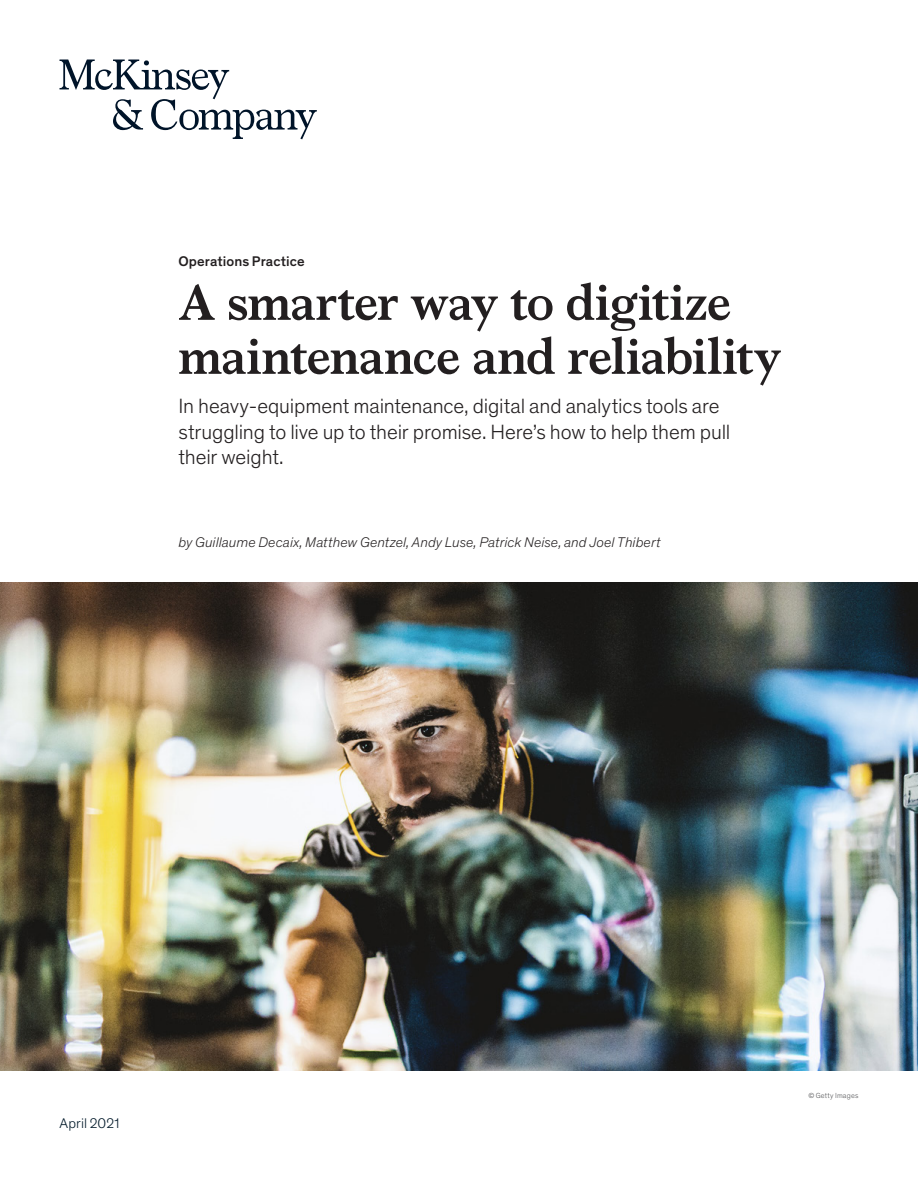
<style>
.page{position:relative;width:918px;height:1188px;background:#fff}
.page>*{position:absolute;margin:0;border:0;box-sizing:border-box;transform-origin:0 0}
.Title_of_article-dee{font:700 51px/54px "Bower";letter-spacing:-.01em;color:#231f20}
.Standfirst-Dek_McKin{font:300 21px/25.5px "Mc Kinsey Sans";letter-spacing:-.005em;color:#231f20}
.Author_byline{font:italic 300 14.25px "Mc Kinsey Sans";letter-spacing:.005em;color:#231f20}
.Eyebrow{font:500 14.25px "Mc Kinsey Sans";letter-spacing:.005em;color:#231f20}
.Cover_date_-_Deep_bl{font:300 14.25px "Mc Kinsey Sans";letter-spacing:.005em;color:#051c2c}
.Art_Photo_credit{font:300 7.5px "Mc Kinsey Sans";letter-spacing:.025em;color:#57585a}
</style>
<div class="page">
<img style="left:0;top:582px;width:918px;height:488px">
<svg style="left:60px;top:60px;width:257px;height:79px"></svg>
<p class="Eyebrow" style="left:179px;top:250px;width:128px">Operations Practice</p>
<p class="Title_of_article-dee" style="left:179px;top:272px;width:604px">A smarter way to digitize maintenance and reliability</p>
<p class="Standfirst-Dek_McKin" style="left:179px;top:393px;width:553px">In heavy-equipment maintenance, digital and analytics tools are struggling to live up to their promise. Here’s how to help them pull their weight.</p>
<p class="Author_byline" style="left:179px;top:532px;width:484px">by Guillaume Decaix, Matthew Gentzel, Andy Luse, Patrick Neise, and Joel Thibert</p>
<p class="Cover_date_-_Deep_bl" style="left:60px;top:1113px;width:61px">April 2021</p>
<p class="Art_Photo_credit" style="left:808px;top:1090px;width:52px">© Getty Images</p>
</div>
